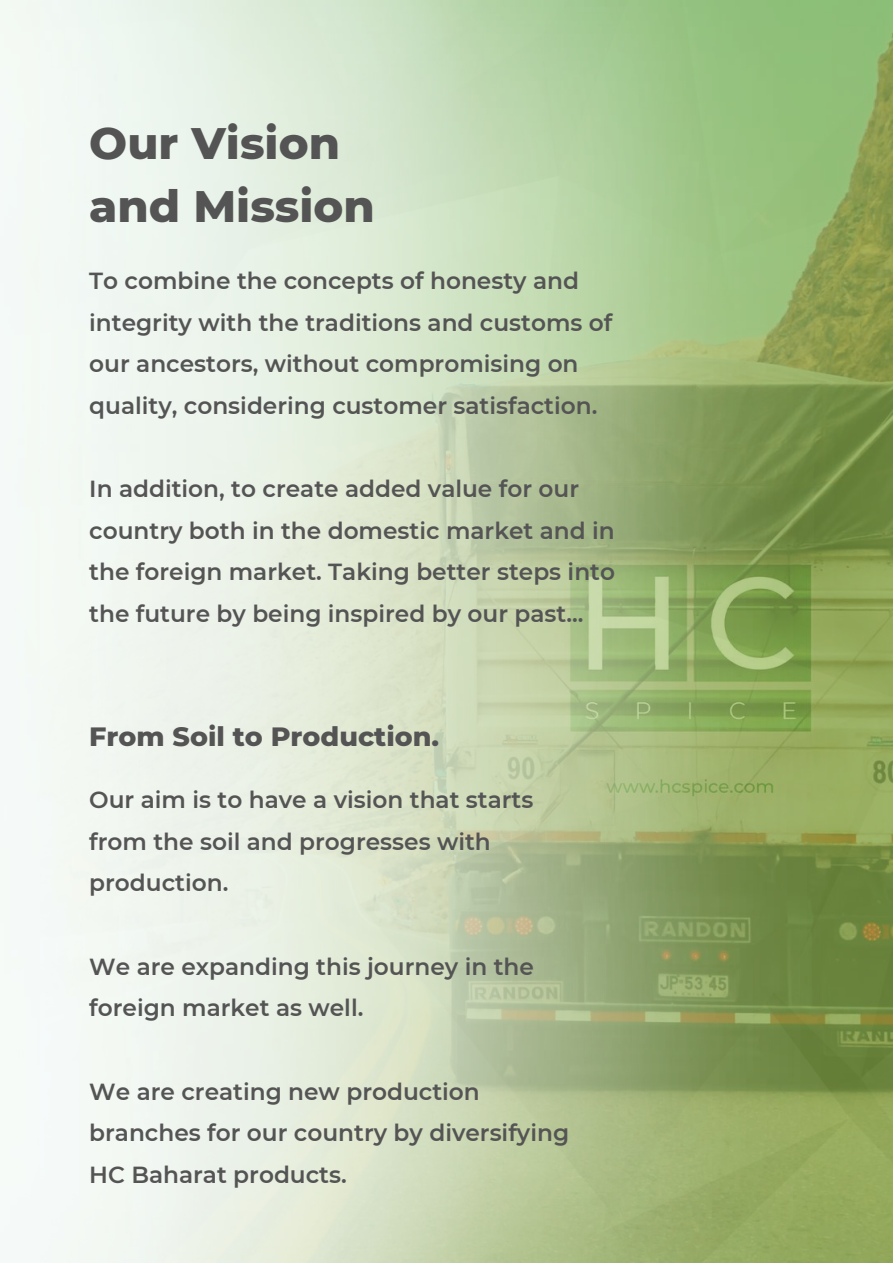
<style>
.page{position:relative;width:893px;height:1264px;background:#fff}
.page>*{position:absolute;margin:0;border:0;box-sizing:border-box;transform-origin:0 0}
.t1{font:800 45px/63px "Montserrat";color:#545454}
.t2{font:800 27px "Montserrat";color:#545454}
.t3{font:600 23.25px/41.5px "Montserrat";color:#545454}
</style>
<div class="page">
<img style="left:866px;top:0;width:26px;height:1262px">
<img style="left:0;top:0;width:866px;height:1262px">
<h1 class="t1" style="left:89px;top:111px;width:287px">Our Vision and Mission</h1>
<p class="t3" style="left:89px;top:260px;width:524px">To combine the concepts of honesty and integrity with the traditions and customs of our ancestors, without compromising on quality, considering customer satisfaction.</p>
<p class="t3" style="left:89px;top:468px;width:527px">In addition, to create added value for our country both in the domestic market and in the foreign market. Taking better steps into the future by being inspired by our past...</p>
<p class="t2" style="left:89px;top:719px;width:351px">From Soil to Production.</p>
<p class="t3" style="left:89px;top:779px;width:445px">Our aim is to have a vision that starts from the soil and progresses with production.</p>
<p class="t3" style="left:89px;top:945px;width:446px">We are expanding this journey in the foreign market as well.</p>
<p class="t3" style="left:89px;top:1070px;width:481px">We are creating new production branches for our country by diversifying<br>HC Baharat products.</p>
</div>
